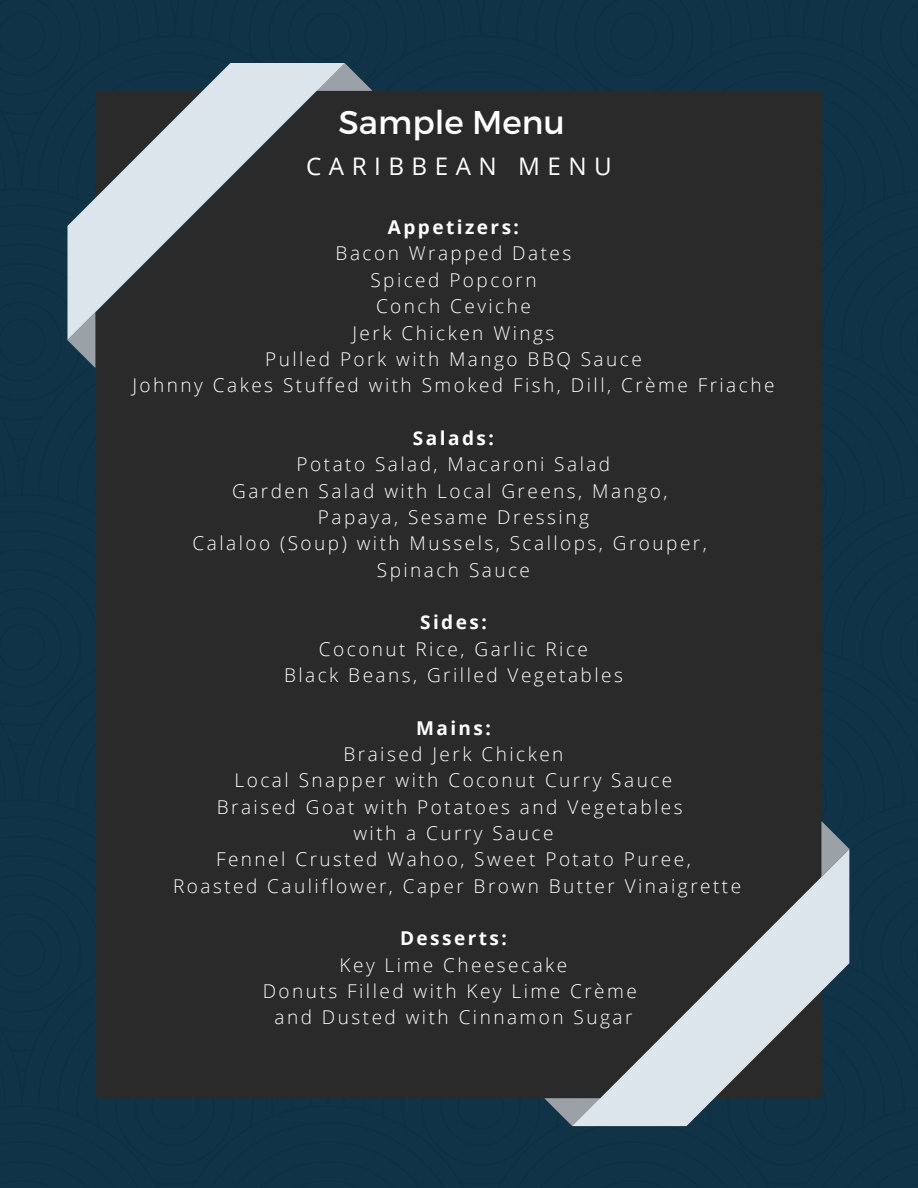
<style>
.page{position:relative;width:918px;height:1188px;background:#113348}
.page>*{position:absolute;margin:0;border:0;box-sizing:border-box;transform-origin:0 0}
.t1{font:32.85px "Montserrat";color:#fff}
.t2{font:24.15px "Open Sans";letter-spacing:.31em;color:#fff}
.t3{font:300 19.05px "Open Sans";letter-spacing:.13em;color:#fff}
.t4{font:700 19.05px "Open Sans";letter-spacing:.13em;color:#fff}
</style>
<div class="page">
<div style="left:97px;top:91px;width:724px;height:1007px;background:#2a2a2a"></div>
<svg style="left:68px;top:63px;width:304px;height:305px"></svg>
<svg style="left:544px;top:821px;width:305px;height:305px"></svg>
<p class="t1" style="left:339px;top:101px;width:228px">Sample Menu</p>
<p class="t2" style="left:306px;top:149px;width:307px">CARIBBEAN MENU</p>
<p class="t4" style="left:388px;top:214px;width:133px">Appetizers:</p>
<p class="t3" style="left:336px;top:240px;width:237px">Bacon Wrapped Dates</p>
<p class="t3" style="left:370px;top:266px;width:168px">Spiced Popcorn</p>
<p class="t3" style="left:376px;top:293px;width:156px">Conch Ceviche</p>
<p class="t3" style="left:352px;top:319px;width:204px">Jerk Chicken Wings</p>
<p class="t3" style="left:265px;top:346px;width:378px">Pulled Pork with Mango BBQ Sauce</p>
<p class="t3" style="left:132px;top:372px;width:644px">Johnny Cakes Stuffed with Smoked Fish, Dill, Crème Friache</p>
<p class="t4" style="left:413px;top:425px;width:82px">Salads:</p>
<p class="t3" style="left:297px;top:451px;width:315px">Potato Salad, Macaroni Salad</p>
<p class="t3" style="left:232px;top:477px;width:437px">Garden Salad with Local Greens, Mango,</p>
<p class="t3" style="left:318px;top:504px;width:273px">Papaya, Sesame Dressing</p>
<p class="t3" style="left:193px;top:530px;width:516px">Calaloo (Soup) with Mussels, Scallops, Grouper,</p>
<p class="t3" style="left:377px;top:556px;width:155px">Spinach Sauce</p>
<p class="t4" style="left:420px;top:609px;width:68px">Sides:</p>
<p class="t3" style="left:319px;top:635px;width:271px">Coconut Rice, Garlic Rice</p>
<p class="t3" style="left:284px;top:662px;width:340px">Black Beans, Grilled Vegetables</p>
<p class="t4" style="left:416px;top:714px;width:76px">Mains:</p>
<p class="t3" style="left:343px;top:741px;width:221px">Braised Jerk Chicken</p>
<p class="t3" style="left:235px;top:767px;width:439px">Local Snapper with Coconut Curry Sauce</p>
<p class="t3" style="left:217px;top:793px;width:467px">Braised Goat with Potatoes and Vegetables</p>
<p class="t3" style="left:353px;top:820px;width:202px">with a Curry Sauce</p>
<p class="t3" style="left:216px;top:846px;width:476px">Fennel Crusted Wahoo, Sweet Potato Puree,</p>
<p class="t3" style="left:173px;top:872px;width:570px">Roasted Cauliflower, Caper Brown Butter Vinaigrette</p>
<p class="t4" style="left:400px;top:925px;width:108px">Desserts:</p>
<p class="t3" style="left:340px;top:951px;width:229px">Key Lime Cheesecake</p>
<p class="t3" style="left:263px;top:978px;width:376px">Donuts Filled with Key Lime Crème</p>
<p class="t3" style="left:275px;top:1004px;width:359px">and Dusted with Cinnamon Sugar</p>
</div>
